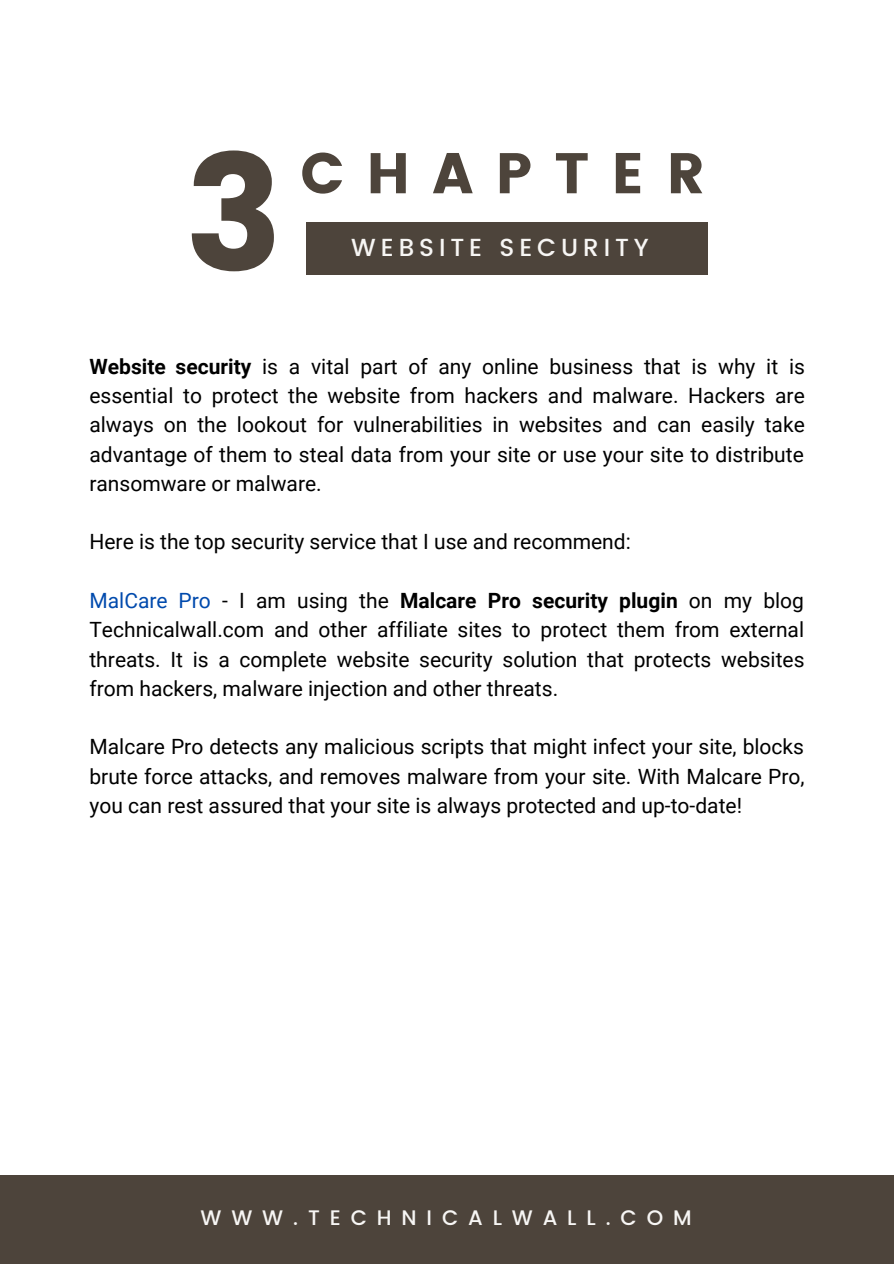
<style>
.page{position:relative;width:894px;height:1264px;background:#fff}
.page>*{position:absolute;margin:0;border:0;box-sizing:border-box;transform-origin:0 0}
.t1{font:161.55px "Poppins";color:#4d443b}
.t2{font:57.15px "Poppins";letter-spacing:.39em;color:#4d443b}
.t3{font:500 24.6px "Poppins";letter-spacing:.2em;color:#f7f6f4}
.t4{font:21px/29.2px "Roboto";color:#000;text-align:justify}
.t5{font:500 21px "Poppins";letter-spacing:.47em;color:#f7f6f4}
.s1{font-weight:700}
.s2{color:#004aad}
</style>
<div class="page">
<div style="left:306px;top:222px;width:401px;height:53px;background:#4d443b"></div>
<div style="left:0;top:1175px;width:893px;height:88px;background:#4d443b"></div>
<h1 class="t1" style="left:185px;top:120px;width:99px">3</h1>
<h2 class="t2" style="left:300px;top:140px;width:406px">CHAPTER</h2>
<p class="t3" style="left:351px;top:233px;width:299px">WEBSITE SECURITY</p>
<p class="t4" style="left:89px;top:352px;width:716px"><span class="s1">Website security</span> is a vital part of any online business that is why it is essential to protect the website from hackers and malware. Hackers are always on the lookout for vulnerabilities in websites and can easily take advantage of them to steal data from your site or use your site to distribute ransomware or malware.</p>
<p class="t4" style="left:89px;top:527px;width:542px">Here is the top security service that I use and recommend:</p>
<p class="t4" style="left:89px;top:586px;width:716px"><span class="s2">MalCare Pro</span> - I am using the <span class="s1">Malcare Pro security plugin</span> on my blog Technicalwall.com and other affiliate sites to protect them from external threats. It is a complete website security solution that protects websites from hackers, malware injection and other threats.</p>
<p class="t4" style="left:89px;top:732px;width:716px">Malcare Pro detects any malicious scripts that might infect your site, blocks brute force attacks, and removes malware from your site. With Malcare Pro, you can rest assured that your site is always protected and up-to-date!</p>
<p class="t5" style="left:200px;top:1205px;width:492px">WWW.TECHNICALWALL.COM</p>
</div>
